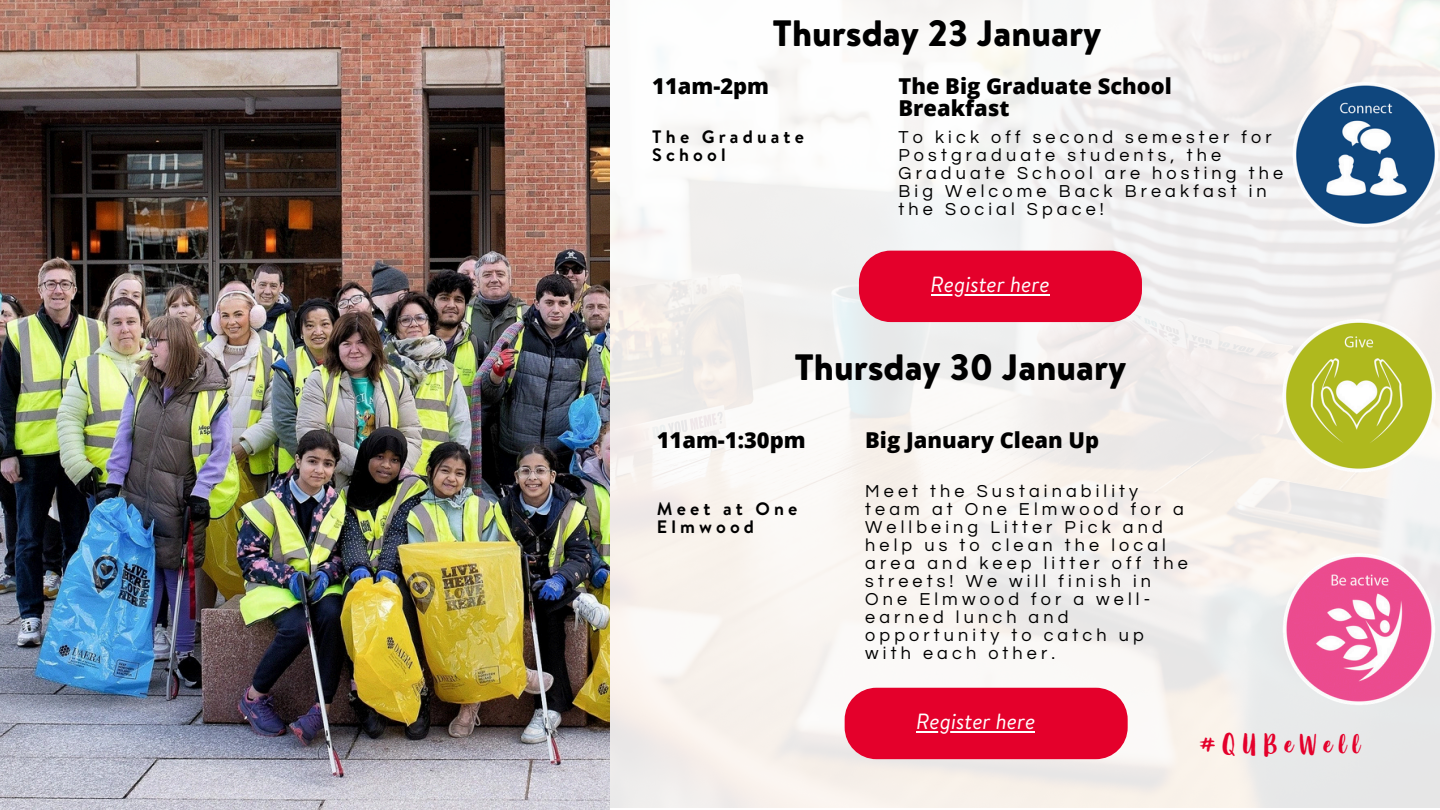
<style>
.page{position:relative;width:1440px;height:810px;background:#fff}
.page>*{position:absolute;margin:0;border:0;box-sizing:border-box;transform-origin:0 0}
.t1{font:900 36.7px "Brandon Text";color:#000}
.t2{font:28px "Organika Script";letter-spacing:.23em;color:#e4002b}
.t3{font:italic 22px "Brandon Text";color:#fff}
.t4{font:800 21.9px/21.8px "Open Sans";color:#000}
.t5{font:18px/18px "Questrial";letter-spacing:.23em;color:#000}
.t6{font:700 18px/18px "Brandon Text";letter-spacing:.23em;color:#000}
</style>
<div class="page">
<img style="left:609px;top:0;width:831px;height:808px">
<img style="left:1222px;top:11px;width:218px;height:234px">
<img style="left:1208px;top:245px;width:232px;height:301px">
<div style="left:845px;top:688px;width:283px;height:71px;background:#e4002b;border-radius:32px"></div>
<hr style="left:916px;top:731px;width:119px;height:1px;background:#fff">
<div style="left:859px;top:251px;width:283px;height:71px;background:#e4002b;border-radius:32px"></div>
<hr style="left:931px;top:294px;width:119px;height:1px;background:#fff">
<img style="left:1209px;top:480px;width:231px;height:299px">
<img style="left:0;top:0;width:609px;height:810px">
<h1 class="t1" style="left:773px;top:7px;width:330px">Thursday 23 January</h1>
<h3 class="t4" style="left:652px;top:75px;width:118px">11am-2pm</h3>
<h3 class="t4" style="left:899px;top:75px;width:275px">The Big Graduate School<br>Breakfast</h3>
<h5 class="t5" style="left:899px;top:128px;width:386px">To kick off second semester for<br>Postgraduate students, the<br>Graduate School are hosting the<br>Big Welcome Back Breakfast in the Social Space!</h5>
<p class="t6" style="left:652px;top:127px;width:153px">The Graduate<br>School</p>
<p class="t3" style="left:931px;top:269px;width:120px">Register here</p>
<h3 class="t1" style="left:794px;top:340px;width:333px">Thursday 30 January</h3>
<p class="t4" style="left:657px;top:429px;width:150px">11am-1:30pm</p>
<p class="t4" style="left:865px;top:429px;width:235px">Big January Clean Up</p>
<h4 class="t5" style="left:865px;top:482px;width:324px">Meet the Sustainability team at One Elmwood for a<br>Wellbeing Litter Pick and help us to clean the local area and keep litter off the streets! We will finish in<br>One Elmwood for a well&shy;earned lunch and opportunity to catch up with each other.</h4>
<h1 class="t6" style="left:657px;top:499px;width:142px">Meet at One<br>Elmwood</h1>
<p class="t3" style="left:916px;top:706px;width:120px">Register here</p>
<p class="t2" style="left:1199px;top:732px;width:162px">#QUBeWell</p>
</div>
